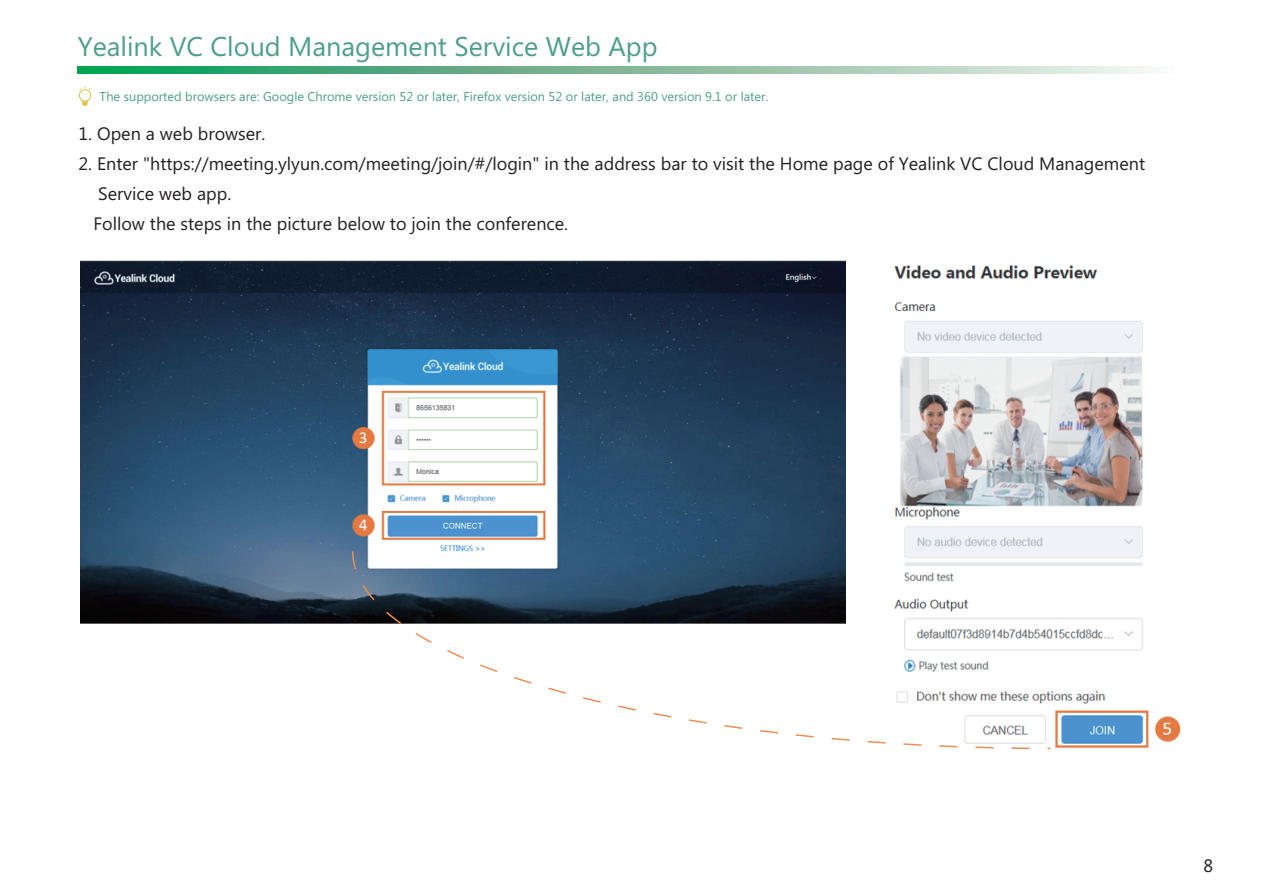
<style>
.page{position:relative;width:1263px;height:893px;background:#fff}
.page>*{position:absolute;margin:0;border:0;box-sizing:border-box;transform-origin:0 0}
.t1{font:27px "Microsoft Phags Pa";color:#4d9f89}
.t2{font:18px/30px "Microsoft Phags Pa";color:#231f20}
.t3{font:12.75px "Microsoft Phags Pa";color:#4d9f89}
</style>
<div class="page">
<svg style="left:78px;top:67px;width:1070px;height:7px;background:#7cbc9a"></svg>
<div style="left:79px;top:89px;width:12px;height:12px;border:1px solid #d6c13a;border-radius:50%"></div>
<svg style="left:79px;top:87px;width:12px;height:3px"></svg>
<svg style="left:81px;top:100px;width:7px;height:6px"></svg>
<img style="left:81px;top:260px;width:765px;height:364px">
<img style="left:894px;top:265px;width:287px;height:483px">
<svg style="left:351px;top:550px;width:701px;height:200px"></svg>
<h1 class="t1" style="left:78px;top:28px;width:581px">Yealink VC Cloud Management Service Web App</h1>
<p class="t3" style="left:100px;top:87px;width:670px">The supported browsers are: Google Chrome version 52 or later, Firefox version 52 or later, and 360 version 9.1 or later.</p>
<p class="t2" style="left:79px;top:118px;width:188px">1. Open a web browser.</p>
<p class="t2" style="left:93px;top:148px;width:1053px;text-indent:-15px">2. Enter "https://meeting.ylyun.com/meeting/join/#/login" in the address bar to visit the Home page of Yealink VC Cloud Management<br>Service web app.<br>Follow the steps in the picture below to join the conference.</p>
<p class="t2" style="left:1203px;top:850px;width:11px">8</p>
</div>
